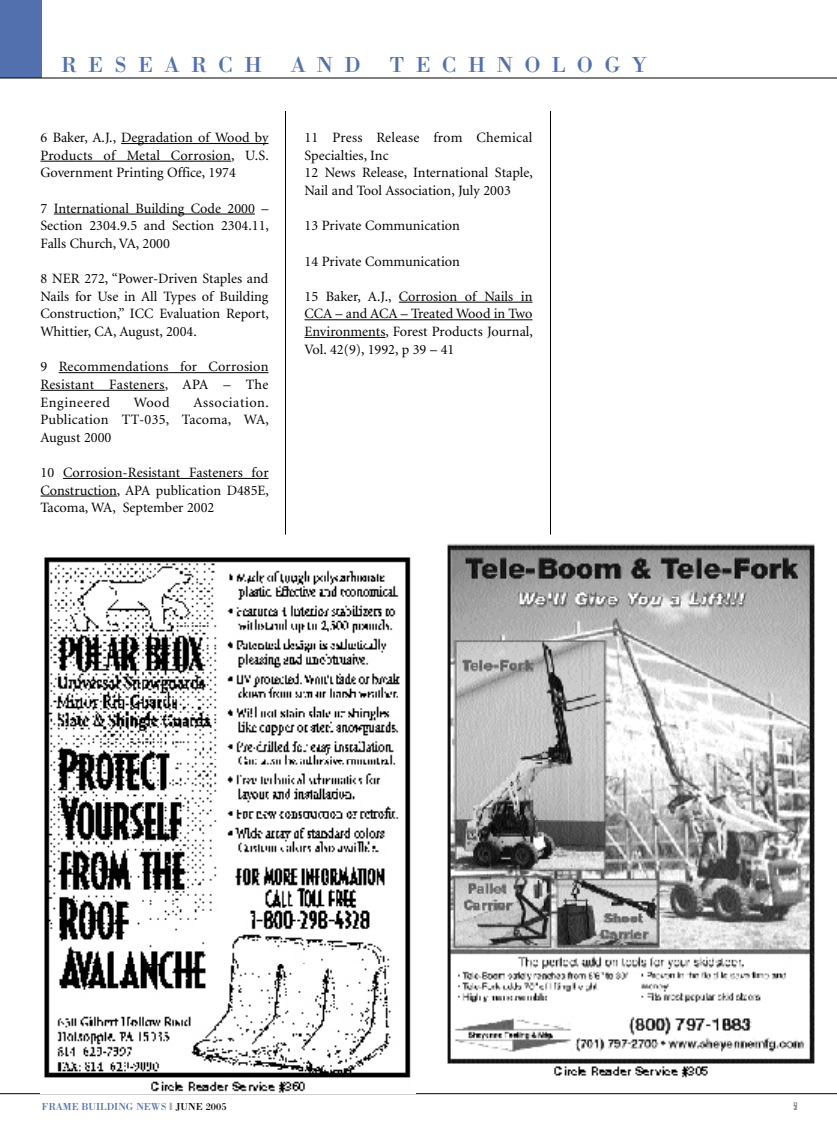
<style>
.page{position:relative;width:837px;height:1134px;background:#fff}
.page>*{position:absolute;margin:0;border:0;box-sizing:border-box;transform-origin:0 0}
.t1{font:22.5px "Bodoni";letter-spacing:.5em;color:#5170ad}
.t2{font:14.25px/17.7px "Minion";color:#000;text-align:justify}
.t3{font:10.5px "Bodoni";color:#5170ad}
.t4{font:100 ultra-condensed 10.5px "Univers";color:#000}
.s1{color:#a7a9ac}
.s2{color:#000}
</style>
<div class="page">
<div style="left:0;top:0;width:41px;height:78px;background:#5170ad"></div>
<hr style="left:0;top:78px;width:837px;height:1px;background:#000">
<hr style="left:121px;top:143px;width:148px;height:1px;background:#000">
<hr style="left:41px;top:161px;width:190px;height:1px;background:#000">
<hr style="left:54px;top:214px;width:201px;height:1px;background:#000">
<hr style="left:59px;top:372px;width:210px;height:1px;background:#000">
<hr style="left:41px;top:390px;width:124px;height:1px;background:#000">
<hr style="left:63px;top:478px;width:206px;height:1px;background:#000">
<hr style="left:41px;top:496px;width:76px;height:1px;background:#000">
<hr style="left:399px;top:302px;width:134px;height:1px;background:#000">
<hr style="left:305px;top:319px;width:228px;height:1px;background:#000">
<hr style="left:305px;top:337px;width:80px;height:1px;background:#000">
<hr style="left:0;top:1093px;width:837px;height:1px;background:#000">
<hr style="left:285px;top:111px;width:1px;height:424px;background:#000">
<hr style="left:550px;top:111px;width:1px;height:424px;background:#000">
<img style="left:40px;top:557px;width:376px;height:537px">
<img style="left:447px;top:543px;width:368px;height:535px">
<h1 class="t1" style="left:61px;top:50px;width:203px">RESEARCH</h1>
<h1 class="t1" style="left:291px;top:50px;width:71px">AND</h1>
<h1 class="t1" style="left:389px;top:50px;width:259px">TECHNOLOGY</h1>
<p class="t2" style="left:41px;top:129px;width:230px">6 Baker, A.J., Degradation of Wood by Products of Metal Corrosion, U.S.<br>Government Printing Office, 1974</p>
<p class="t2" style="left:41px;top:200px;width:230px">7 International Building Code 2000 – Section 2304.9.5 and Section 2304.11, Falls Church, VA, 2000</p>
<p class="t2" style="left:41px;top:270px;width:230px">8 NER 272, “Power-Driven Staples and Nails for Use in All Types of Building Construction,” ICC Evaluation Report, Whittier, CA, August, 2004.</p>
<p class="t2" style="left:41px;top:358px;width:230px">9 Recommendations for Corrosion Resistant Fasteners, APA – The Engineered</p>
<p class="t2" style="left:134px;top:394px;width:38px">Wood</p>
<p class="t2" style="left:41px;top:394px;width:230px;text-indent:153px">Association.<br>Publication TT-035, Tacoma, WA, August 2000</p>
<p class="t2" style="left:41px;top:464px;width:230px">10 Corrosion-Resistant Fasteners for Construction, APA publication D485E, Tacoma, WA, September 2002</p>
<p class="t2" style="left:305px;top:129px;width:230px;text-align:left">11 Press Release from Chemical<br>Specialties, Inc<br>12 News Release, International Staple,<br>Nail and Tool Association, July 2003</p>
<p class="t2" style="left:305px;top:217px;width:157px">13 Private Communication</p>
<p class="t2" style="left:305px;top:253px;width:157px">14 Private Communication</p>
<p class="t2" style="left:305px;top:288px;width:230px">15 Baker, A.J., Corrosion of Nails in CCA – and ACA – Treated Wood in Two Environments, Forest Products Journal, Vol. 42(9), 1992, p 39 – 41</p>
<p class="t3" style="left:42px;top:1100px;width:186px">FRAME BUILDING NEWS <span class="s1">❙</span> <span class="s2">JUNE 2005</span></p>
<p class="t4" style="left:794px;top:1101px;width:6px">51</p>
</div>
